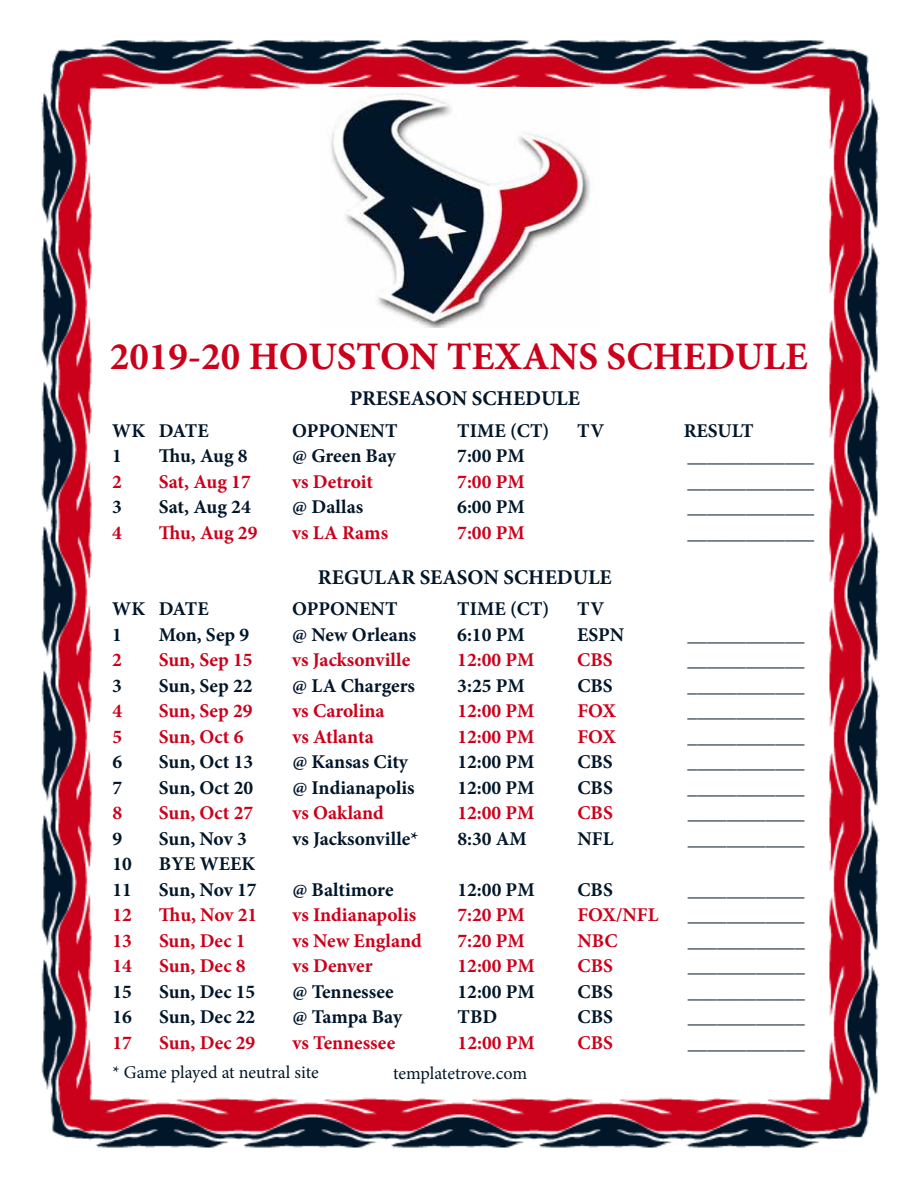
<style>
.page{position:relative;width:918px;height:1188px;background:#fff}
.page>*{position:absolute;margin:0;border:0;box-sizing:border-box;transform-origin:0 0}
.t1{font:700 39px "Minion Pro";color:#cb011b}
.t2{font:700 21px "Minion Pro";color:#011629}
.t3{font:700 19.5px "Minion Pro";color:#011629}
.t4{font:700 19.5px "Minion Pro";color:#cb011b}
.t5{font:18px "Minion Pro";letter-spacing:-.005em;color:#011629}
</style>
<div class="page">
<img style="left:41px;top:40px;width:839px;height:1108px">
<img style="left:321px;top:88px;width:279px;height:239px">
<h1 class="t1" style="left:110px;top:329px;width:699px">2019-20 HOUSTON TEXANS SCHEDULE</h1>
<p class="t2" style="left:350px;top:384px;width:232px">PRESEASON SCHEDULE</p>
<p class="t3" style="left:112px;top:417px;width:98px">WK DATE</p>
<p class="t3" style="left:292px;top:417px;width:107px">OPPONENT</p>
<p class="t3" style="left:457px;top:417px;width:94px">TIME (CT)</p>
<p class="t3" style="left:577px;top:417px;width:28px">TV</p>
<p class="t3" style="left:684px;top:417px;width:71px">RESULT</p>
<p class="t3" style="left:112px;top:442px;width:11px">1</p>
<p class="t3" style="left:159px;top:442px;width:90px">Thu, Aug 8</p>
<p class="t3" style="left:292px;top:442px;width:105px">@ Green Bay</p>
<p class="t3" style="left:457px;top:442px;width:69px">7:00 PM</p>
<p class="t3" style="left:688px;top:442px;width:128px">_____________</p>
<p class="t4" style="left:112px;top:468px;width:11px">2</p>
<p class="t4" style="left:159px;top:468px;width:94px">Sat, Aug 17</p>
<p class="t4" style="left:292px;top:468px;width:82px">vs Detroit</p>
<p class="t4" style="left:457px;top:468px;width:69px">7:00 PM</p>
<p class="t3" style="left:688px;top:468px;width:128px">_____________</p>
<p class="t3" style="left:112px;top:493px;width:11px">3</p>
<p class="t3" style="left:159px;top:493px;width:94px">Sat, Aug 24</p>
<p class="t3" style="left:292px;top:493px;width:72px">@ Dallas</p>
<p class="t3" style="left:457px;top:493px;width:69px">6:00 PM</p>
<p class="t3" style="left:688px;top:493px;width:128px">_____________</p>
<p class="t4" style="left:112px;top:519px;width:11px">4</p>
<p class="t4" style="left:159px;top:519px;width:100px">Thu, Aug 29</p>
<p class="t4" style="left:292px;top:519px;width:97px">vs LA Rams</p>
<p class="t4" style="left:457px;top:519px;width:69px">7:00 PM</p>
<p class="t3" style="left:688px;top:519px;width:128px">_____________</p>
<p class="t2" style="left:318px;top:562px;width:295px">REGULAR SEASON SCHEDULE</p>
<p class="t3" style="left:112px;top:595px;width:98px">WK DATE</p>
<p class="t3" style="left:292px;top:595px;width:107px">OPPONENT</p>
<p class="t3" style="left:457px;top:595px;width:94px">TIME (CT)</p>
<p class="t3" style="left:577px;top:595px;width:28px">TV</p>
<p class="t3" style="left:112px;top:621px;width:11px">1</p>
<p class="t3" style="left:159px;top:621px;width:92px">Mon, Sep 9</p>
<p class="t3" style="left:292px;top:621px;width:126px">@ New Orleans</p>
<p class="t3" style="left:457px;top:621px;width:69px">6:10 PM</p>
<p class="t3" style="left:577px;top:621px;width:48px">ESPN</p>
<p class="t3" style="left:688px;top:621px;width:118px">____________</p>
<p class="t4" style="left:112px;top:646px;width:11px">2</p>
<p class="t4" style="left:159px;top:646px;width:95px">Sun, Sep 15</p>
<p class="t4" style="left:292px;top:646px;width:119px">vs Jacksonville</p>
<p class="t4" style="left:457px;top:646px;width:79px">12:00 PM</p>
<p class="t4" style="left:577px;top:646px;width:37px">CBS</p>
<p class="t3" style="left:688px;top:646px;width:118px">____________</p>
<p class="t3" style="left:112px;top:672px;width:11px">3</p>
<p class="t3" style="left:159px;top:672px;width:95px">Sun, Sep 22</p>
<p class="t3" style="left:292px;top:672px;width:124px">@ LA Chargers</p>
<p class="t3" style="left:457px;top:672px;width:69px">3:25 PM</p>
<p class="t3" style="left:577px;top:672px;width:37px">CBS</p>
<p class="t3" style="left:688px;top:672px;width:118px">____________</p>
<p class="t4" style="left:112px;top:697px;width:11px">4</p>
<p class="t4" style="left:159px;top:697px;width:95px">Sun, Sep 29</p>
<p class="t4" style="left:292px;top:697px;width:94px">vs Carolina</p>
<p class="t4" style="left:457px;top:697px;width:79px">12:00 PM</p>
<p class="t4" style="left:577px;top:697px;width:40px">FOX</p>
<p class="t3" style="left:688px;top:697px;width:118px">____________</p>
<p class="t4" style="left:112px;top:723px;width:11px">5</p>
<p class="t4" style="left:159px;top:723px;width:86px">Sun, Oct 6</p>
<p class="t4" style="left:292px;top:723px;width:83px">vs Atlanta</p>
<p class="t4" style="left:457px;top:723px;width:79px">12:00 PM</p>
<p class="t4" style="left:577px;top:723px;width:40px">FOX</p>
<p class="t3" style="left:688px;top:723px;width:119px">____________</p>
<p class="t3" style="left:112px;top:748px;width:11px">6</p>
<p class="t3" style="left:159px;top:748px;width:96px">Sun, Oct 13</p>
<p class="t3" style="left:292px;top:748px;width:117px">@ Kansas City</p>
<p class="t3" style="left:457px;top:748px;width:79px">12:00 PM</p>
<p class="t3" style="left:577px;top:748px;width:37px">CBS</p>
<p class="t3" style="left:688px;top:748px;width:118px">____________</p>
<p class="t3" style="left:112px;top:774px;width:11px">7</p>
<p class="t3" style="left:159px;top:774px;width:96px">Sun, Oct 20</p>
<p class="t3" style="left:292px;top:774px;width:124px">@ Indianapolis</p>
<p class="t3" style="left:457px;top:774px;width:79px">12:00 PM</p>
<p class="t3" style="left:577px;top:774px;width:37px">CBS</p>
<p class="t3" style="left:688px;top:774px;width:119px">____________</p>
<p class="t4" style="left:112px;top:799px;width:11px">8</p>
<p class="t4" style="left:159px;top:799px;width:96px">Sun, Oct 27</p>
<p class="t4" style="left:292px;top:799px;width:93px">vs Oakland</p>
<p class="t4" style="left:457px;top:799px;width:79px">12:00 PM</p>
<p class="t4" style="left:577px;top:799px;width:37px">CBS</p>
<p class="t3" style="left:688px;top:799px;width:118px">____________</p>
<p class="t3" style="left:112px;top:825px;width:11px">9</p>
<p class="t3" style="left:159px;top:825px;width:89px">Sun, Nov 3</p>
<p class="t3" style="left:292px;top:825px;width:127px">vs Jacksonville*</p>
<p class="t3" style="left:457px;top:825px;width:71px">8:30 AM</p>
<p class="t3" style="left:577px;top:825px;width:37px">NFL</p>
<p class="t3" style="left:688px;top:825px;width:119px">____________</p>
<p class="t3" style="left:112px;top:850px;width:21px">10</p>
<p class="t3" style="left:159px;top:850px;width:98px">BYE WEEK</p>
<p class="t3" style="left:112px;top:876px;width:21px">11</p>
<p class="t3" style="left:159px;top:876px;width:99px">Sun, Nov 17</p>
<p class="t3" style="left:292px;top:876px;width:103px">@ Baltimore</p>
<p class="t3" style="left:457px;top:876px;width:79px">12:00 PM</p>
<p class="t3" style="left:577px;top:876px;width:37px">CBS</p>
<p class="t3" style="left:688px;top:876px;width:118px">____________</p>
<p class="t4" style="left:112px;top:901px;width:21px">12</p>
<p class="t4" style="left:159px;top:901px;width:100px">Thu, Nov 21</p>
<p class="t4" style="left:292px;top:901px;width:125px">vs Indianapolis</p>
<p class="t4" style="left:457px;top:901px;width:69px">7:20 PM</p>
<p class="t4" style="left:577px;top:901px;width:82px">FOX/NFL</p>
<p class="t3" style="left:688px;top:901px;width:118px">____________</p>
<p class="t4" style="left:112px;top:927px;width:21px">13</p>
<p class="t4" style="left:159px;top:927px;width:88px">Sun, Dec 1</p>
<p class="t4" style="left:292px;top:927px;width:131px">vs New England</p>
<p class="t4" style="left:458px;top:927px;width:69px">7:20 PM</p>
<p class="t4" style="left:578px;top:927px;width:42px">NBC</p>
<p class="t3" style="left:688px;top:927px;width:118px">____________</p>
<p class="t4" style="left:113px;top:952px;width:21px">14</p>
<p class="t4" style="left:159px;top:952px;width:88px">Sun, Dec 8</p>
<p class="t4" style="left:293px;top:952px;width:82px">vs Denver</p>
<p class="t4" style="left:458px;top:952px;width:79px">12:00 PM</p>
<p class="t4" style="left:578px;top:952px;width:37px">CBS</p>
<p class="t3" style="left:688px;top:952px;width:118px">____________</p>
<p class="t3" style="left:113px;top:978px;width:21px">15</p>
<p class="t3" style="left:159px;top:978px;width:98px">Sun, Dec 15</p>
<p class="t3" style="left:293px;top:978px;width:103px">@ Tennessee</p>
<p class="t3" style="left:458px;top:978px;width:79px">12:00 PM</p>
<p class="t3" style="left:578px;top:978px;width:37px">CBS</p>
<p class="t3" style="left:688px;top:978px;width:119px">____________</p>
<p class="t3" style="left:113px;top:1003px;width:21px">16</p>
<p class="t3" style="left:159px;top:1003px;width:98px">Sun, Dec 22</p>
<p class="t3" style="left:293px;top:1003px;width:111px">@ Tampa Bay</p>
<p class="t3" style="left:458px;top:1003px;width:41px">TBD</p>
<p class="t3" style="left:578px;top:1003px;width:37px">CBS</p>
<p class="t3" style="left:688px;top:1003px;width:118px">____________</p>
<p class="t4" style="left:113px;top:1029px;width:21px">17</p>
<p class="t4" style="left:159px;top:1029px;width:98px">Sun, Dec 29</p>
<p class="t4" style="left:293px;top:1029px;width:104px">vs Tennessee</p>
<p class="t4" style="left:458px;top:1029px;width:79px">12:00 PM</p>
<p class="t4" style="left:578px;top:1029px;width:37px">CBS</p>
<p class="t3" style="left:688px;top:1029px;width:119px">____________</p>
<p class="t5" style="left:112px;top:1060px;width:208px">* Game played at neutral site</p>
<p class="t5" style="left:393px;top:1061px;width:136px">templatetrove.com</p>
</div>
